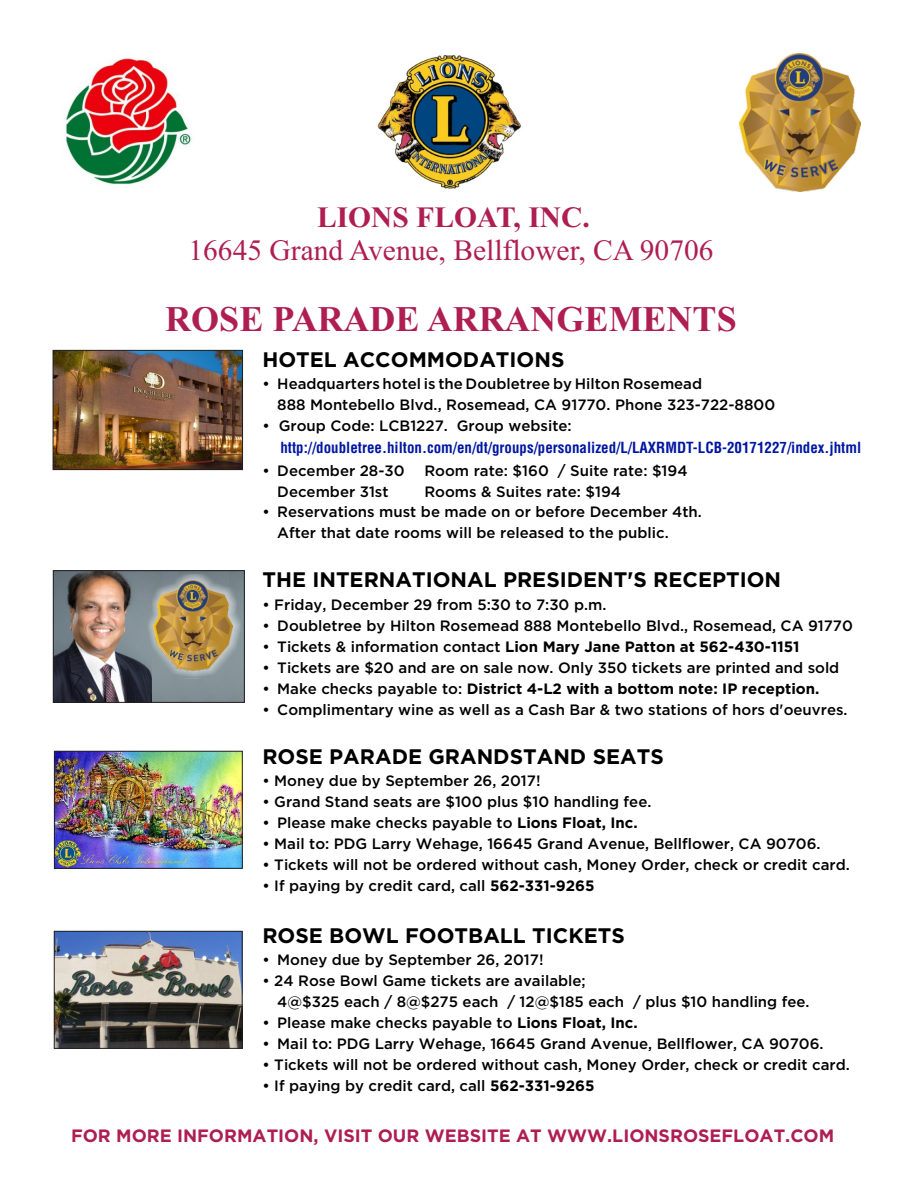
<style>
.page{position:relative;width:918px;height:1188px;background:#fff}
.page>*{position:absolute;margin:0;border:0;box-sizing:border-box;transform-origin:0 0}
.t1{font:700 36px "Times New Roman";color:#ae1e51}
.t2{font:29.55px "Times New Roman";color:#ae1e51}
.t3{font:700 29.55px "Times New Roman";color:#ae1e51}
.t4{font:700 21px "Gotham";color:#000}
.t5{font:700 17.85px "Gotham";color:#ae1e51}
.t6{font:500 15px/20.9px "Gotham";color:#000}
.t7{font:700 15px "Gotham";color:#000}
.t8{font:700 condensed 15px "Helvetica";color:#0016a2}
.s1{font-weight:500}
.s2{font-weight:700}
</style>
<div class="page">
<img style="left:65px;top:58px;width:127px;height:127px">
<img style="left:377px;top:55px;width:145px;height:134px">
<img style="left:56px;top:753px;width:185px;height:114px">
<div style="left:54px;top:751px;width:189px;height:118px;border:1px solid #231f20"></div>
<img style="left:56px;top:933px;width:185px;height:114px">
<div style="left:54px;top:931px;width:189px;height:118px;border:1px solid #231f20"></div>
<img style="left:55px;top:352px;width:186px;height:116px">
<div style="left:53px;top:350px;width:190px;height:120px;border:1px solid #231f20"></div>
<img style="left:55px;top:572px;width:107px;height:129px">
<div style="left:153px;top:678px;width:76px;height:23px;background:#829097"></div>
<img style="left:229px;top:572px;width:14px;height:71px">
<div style="left:53px;top:570px;width:192px;height:133px;border:1px solid #231f20"></div>
<img style="left:740px;top:54px;width:121px;height:137px">
<div style="left:147px;top:574px;width:93px;height:104px;background:#fff;opacity:.49"></div>
<img style="left:154px;top:581px;width:79px;height:90px">
<h2 class="t3" style="left:317px;top:207px;width:274px">LIONS FLOAT, INC.</h2>
<h2 class="t2" style="left:188px;top:240px;width:527px">16645 Grand Avenue, Bellflower, CA 90706</h2>
<h1 class="t1" style="left:165px;top:307px;width:573px">ROSE PARADE ARRANGEMENTS</h1>
<h3 class="t4" style="left:262px;top:350px;width:304px">HOTEL ACCOMMODATIONS</h3>
<p class="t6" style="left:277px;top:374px;width:499px;text-indent:-15px">• Headquarters hotel is the Doubletree by Hilton Rosemead<br>888 Montebello Blvd., Rosemead, CA 91770. Phone 323-722-8800</p>
<p class="t6" style="left:262px;top:416px;width:311px">• Group Code: LCB1227. Group website:</p>
<p class="t8" style="left:280px;top:442px;width:582px">http://doubletree.hilton.com/en/dt/groups/personalized/L/LAXRMDT-LCB-20171227/index.jhtml</p>
<p class="t6" style="left:262px;top:460px;width:144px">• December 28-30</p>
<p class="t6" style="left:424px;top:460px;width:265px">Room rate: $160 / Suite rate: $194</p>
<p class="t6" style="left:277px;top:481px;width:113px">December 31st</p>
<p class="t6" style="left:424px;top:481px;width:198px">Rooms &amp; Suites rate: $194</p>
<p class="t6" style="left:277px;top:502px;width:426px;text-indent:-15px">• Reservations must be made on or before December 4th.<br>After that date rooms will be released to the public.</p>
<h3 class="t4" style="left:262px;top:570px;width:520px">THE INTERNATIONAL PRESIDENT'S RECEPTION</h3>
<p class="t6" style="left:262px;top:594px;width:345px">• Friday, December 29 from 5:30 to 7:30 p.m.</p>
<p class="t6" style="left:262px;top:615px;width:592px">• Doubletree by Hilton Rosemead 888 Montebello Blvd., Rosemead, CA 91770</p>
<p class="t7" style="left:262px;top:639px;width:539px"><span class="s1">• Tickets &amp; information contact</span> Lion Mary Jane Patton at 562-430-1151</p>
<p class="t6" style="left:262px;top:657px;width:578px">• Tickets are $20 and are on sale now. Only 350 tickets are printed and sold</p>
<p class="t7" style="left:262px;top:681px;width:559px"><span class="s1">• Make checks payable to:</span> District 4-L2 with a bottom note: IP reception.</p>
<p class="t6" style="left:262px;top:699px;width:587px">• Complimentary wine as well as a Cash Bar &amp; two stations of hors d'oeuvres.</p>
<h3 class="t4" style="left:262px;top:747px;width:403px">ROSE PARADE GRANDSTAND SEATS</h3>
<p class="t6" style="left:262px;top:771px;width:280px">• Money due by September 26, 2017!</p>
<p class="t6" style="left:262px;top:792px;width:390px">• Grand Stand seats are $100 plus $10 handling fee.</p>
<p class="t6" style="left:262px;top:813px;width:377px">• Please make checks payable to <span class="s2">Lions Float, Inc.</span></p>
<p class="t6" style="left:262px;top:834px;width:560px">• Mail to: PDG Larry Wehage, 16645 Grand Avenue, Bellflower, CA 90706.</p>
<p class="t6" style="left:262px;top:855px;width:589px">• Tickets will not be ordered without cash, Money Order, check or credit card.</p>
<p class="t6" style="left:262px;top:876px;width:334px">• If paying by credit card, call <span class="s2">562-331-9265</span></p>
<h3 class="t4" style="left:262px;top:926px;width:364px">ROSE BOWL FOOTBALL TICKETS</h3>
<p class="t6" style="left:262px;top:950px;width:283px">• Money due by September 26, 2017!</p>
<p class="t6" style="left:277px;top:971px;width:534px;text-indent:-15px">• 24 Rose Bowl Game tickets are available;<br>4@$325 each / 8@$275 each / 12@$185 each / plus $10 handling fee.</p>
<p class="t6" style="left:262px;top:1013px;width:377px">• Please make checks payable to <span class="s2">Lions Float, Inc.</span></p>
<p class="t6" style="left:262px;top:1034px;width:563px">• Mail to: PDG Larry Wehage, 16645 Grand Avenue, Bellflower, CA 90706.</p>
<p class="t6" style="left:262px;top:1055px;width:589px">• Tickets will not be ordered without cash, Money Order, check or credit card.</p>
<p class="t6" style="left:262px;top:1076px;width:334px">• If paying by credit card, call <span class="s2">562-331-9265</span></p>
<p class="t5" style="left:71px;top:1128px;width:765px">FOR MORE INFORMATION, VISIT OUR WEBSITE AT WWW.LIONSROSEFLOAT.COM</p>
</div>
